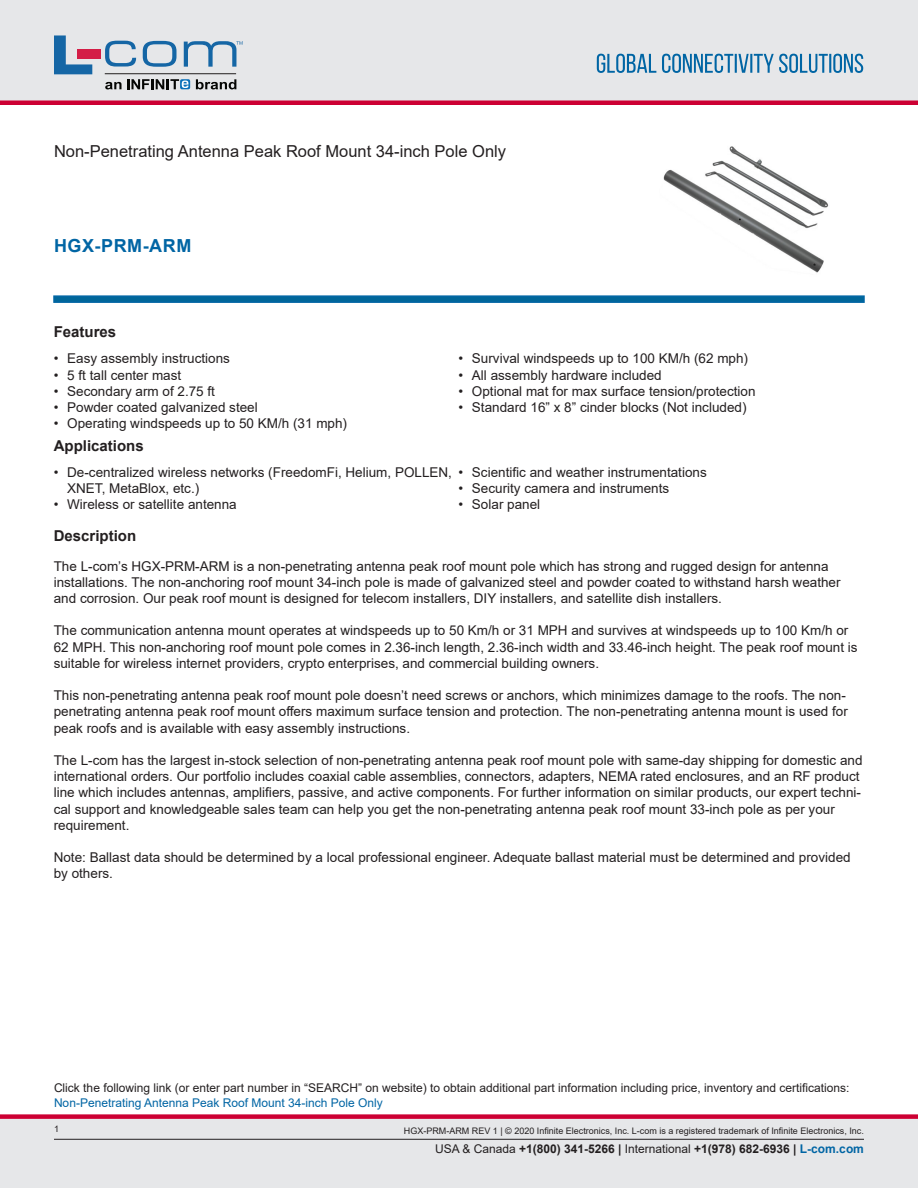
<style>
.page{position:relative;width:918px;height:1188px;background:#fff}
.page>*{position:absolute;margin:0;border:0;box-sizing:border-box;transform-origin:0 0}
.PN{font:700 18px "Arial";letter-spacing:.03em;color:#0065a4}
.Web_Description_Para{font:16.5px "Arial";color:#231f20}
.LCOM_Section_Header{font:700 15px "Arial";color:#231f20}
.MarketingDescription{font:13.5px/16.2px "Arial";color:#231f20}
.Description_and_PN_L{font:12px/14.4px "Arial";color:#231f20}
.t1{font:700 12px "Arial";color:#231f20}
.t2{font:9px "Arial";color:#231f20}
.s1{color:#0065a4}
.s2{font-weight:400}
</style>
<div class="page">
<div style="left:0;top:1119px;width:918px;height:69px;background:#e6e7e9"></div>
<div style="left:0;top:1114px;width:918px;height:5px;background:#c03"></div>
<div style="left:0;top:0;width:918px;height:102px;background:#e6e7e9"></div>
<div style="left:0;top:100px;width:918px;height:5px;background:#c03"></div>
<hr style="left:54px;top:1139px;width:810px;height:1px;background:#231f20">
<svg style="left:597px;top:54px;width:266px;height:19px"></svg>
<svg style="left:53px;top:295px;width:812px;height:8px;background:#0f6ea3"></svg>
<hr style="left:105px;top:73px;width:131px;height:1px;background:#211e1e">
<svg style="left:54px;top:35px;width:38px;height:39px"></svg>
<svg style="left:143px;top:41px;width:34px;height:26px"></svg>
<svg style="left:105px;top:41px;width:31px;height:26px"></svg>
<div style="left:77px;top:49px;width:23px;height:10px;background:#d41e47"></div>
<svg style="left:180px;top:79px;width:10px;height:10px"></svg>
<svg style="left:196px;top:79px;width:40px;height:10px"></svg>
<svg style="left:105px;top:79px;width:83px;height:10px"></svg>
<svg style="left:184px;top:41px;width:59px;height:26px"></svg>
<img style="left:663px;top:146px;width:166px;height:127px">
<h1 class="Web_Description_Para" style="left:54px;top:140px;width:454px">Non-Penetrating Antenna Peak Roof Mount 34-inch Pole Only</h1>
<p class="PN" style="left:54px;top:233px;width:139px">HGX-PRM-ARM</p>
<p class="LCOM_Section_Header" style="left:54px;top:321px;width:64px">Features</p>
<p class="MarketingDescription" style="left:54px;top:350px;width:178px">• Easy assembly instructions</p>
<p class="MarketingDescription" style="left:54px;top:367px;width:129px">• 5 ft tall center mast</p>
<p class="MarketingDescription" style="left:54px;top:383px;width:163px">• Secondary arm of 2.75 ft</p>
<p class="MarketingDescription" style="left:54px;top:399px;width:206px">• Powder coated galvanized steel</p>
<p class="MarketingDescription" style="left:54px;top:415px;width:295px">• Operating windspeeds up to 50 KM/h (31 mph)</p>
<p class="LCOM_Section_Header" style="left:54px;top:435px;width:92px">Applications</p>
<p class="MarketingDescription" style="left:67px;top:464px;width:386px;text-indent:-14px">• De-centralized wireless networks (FreedomFi, Helium, POLLEN,<br>XNET, MetaBlox, etc.)</p>
<p class="MarketingDescription" style="left:54px;top:497px;width:185px">• Wireless or satellite antenna</p>
<p class="MarketingDescription" style="left:458px;top:350px;width:291px">• Survival windspeeds up to 100 KM/h (62 mph)</p>
<p class="MarketingDescription" style="left:458px;top:367px;width:205px">• All assembly hardware included</p>
<p class="MarketingDescription" style="left:458px;top:383px;width:299px">• Optional mat for max surface tension/protection</p>
<p class="MarketingDescription" style="left:458px;top:399px;width:290px">• Standard 16” x 8” cinder blocks (Not included)</p>
<p class="MarketingDescription" style="left:458px;top:464px;width:250px">• Scientific and weather instrumentations</p>
<p class="MarketingDescription" style="left:458px;top:480px;width:212px">• Security camera and instruments</p>
<p class="MarketingDescription" style="left:458px;top:497px;width:83px">• Solar panel</p>
<p class="LCOM_Section_Header" style="left:54px;top:525px;width:84px">Description</p>
<p class="MarketingDescription" style="left:54px;top:558px;width:788px">The L-com’s HGX-PRM-ARM is a non-penetrating antenna peak roof mount pole which has strong and rugged design for antenna installations. The non-anchoring roof mount 34-inch pole is made of galvanized steel and powder coated to withstand harsh weather and corrosion. Our peak roof mount is designed for telecom installers, DIY installers, and satellite dish installers.</p>
<p class="MarketingDescription" style="left:54px;top:623px;width:805px">The communication antenna mount operates at windspeeds up to 50 Km/h or 31 MPH and survives at windspeeds up to 100 Km/h or<br>62 MPH. This non-anchoring roof mount pole comes in 2.36-inch length, 2.36-inch width and 33.46-inch height. The peak roof mount is suitable for wireless internet providers, crypto enterprises, and commercial building owners.</p>
<p class="MarketingDescription" style="left:54px;top:687px;width:796px">This non-penetrating antenna peak roof mount pole doesn’t need screws or anchors, which minimizes damage to the roofs. The non&shy;penetrating antenna peak roof mount offers maximum surface tension and protection. The non-penetrating antenna mount is used for peak roofs and is available with easy assembly instructions.</p>
<p class="MarketingDescription" style="left:54px;top:752px;width:810px">The L-com has the largest in-stock selection of non-penetrating antenna peak roof mount pole with same-day shipping for domestic and international orders. Our portfolio includes coaxial cable assemblies, connectors, adapters, NEMA rated enclosures, and an RF product line which includes antennas, amplifiers, passive, and active components. For further information on similar products, our expert techni&shy;cal support and knowledgeable sales team can help you get the non-penetrating antenna peak roof mount 33-inch pole as per your requirement.</p>
<p class="MarketingDescription" style="left:54px;top:849px;width:798px">Note: Ballast data should be determined by a local professional engineer. Adequate ballast material must be determined and provided by others.</p>
<p class="Description_and_PN_L" style="left:54px;top:1081px;width:797px">Click the following link (or enter part number in “SEARCH” on website) to obtain additional part information including price, inventory and certifications:<br><span class="s1">Non-Penetrating Antenna Peak Roof Mount 34-inch Pole Only</span></p>
<p class="t2" style="left:54px;top:1123px;width:7px">1</p>
<p class="t2" style="left:404px;top:1125px;width:462px">HGX-PRM-ARM REV 1 | © 2020 Infinite Electronics, Inc. L-com is a registered trademark of Infinite Electronics, Inc.</p>
<p class="t1" style="left:435px;top:1140px;width:430px"><span class="s2">USA &amp; Canada</span> +1(800) 341-5266 | <span class="s2">International</span> +1(978) 682-6936 | <span class="s1">L-com.com</span></p>
</div>
